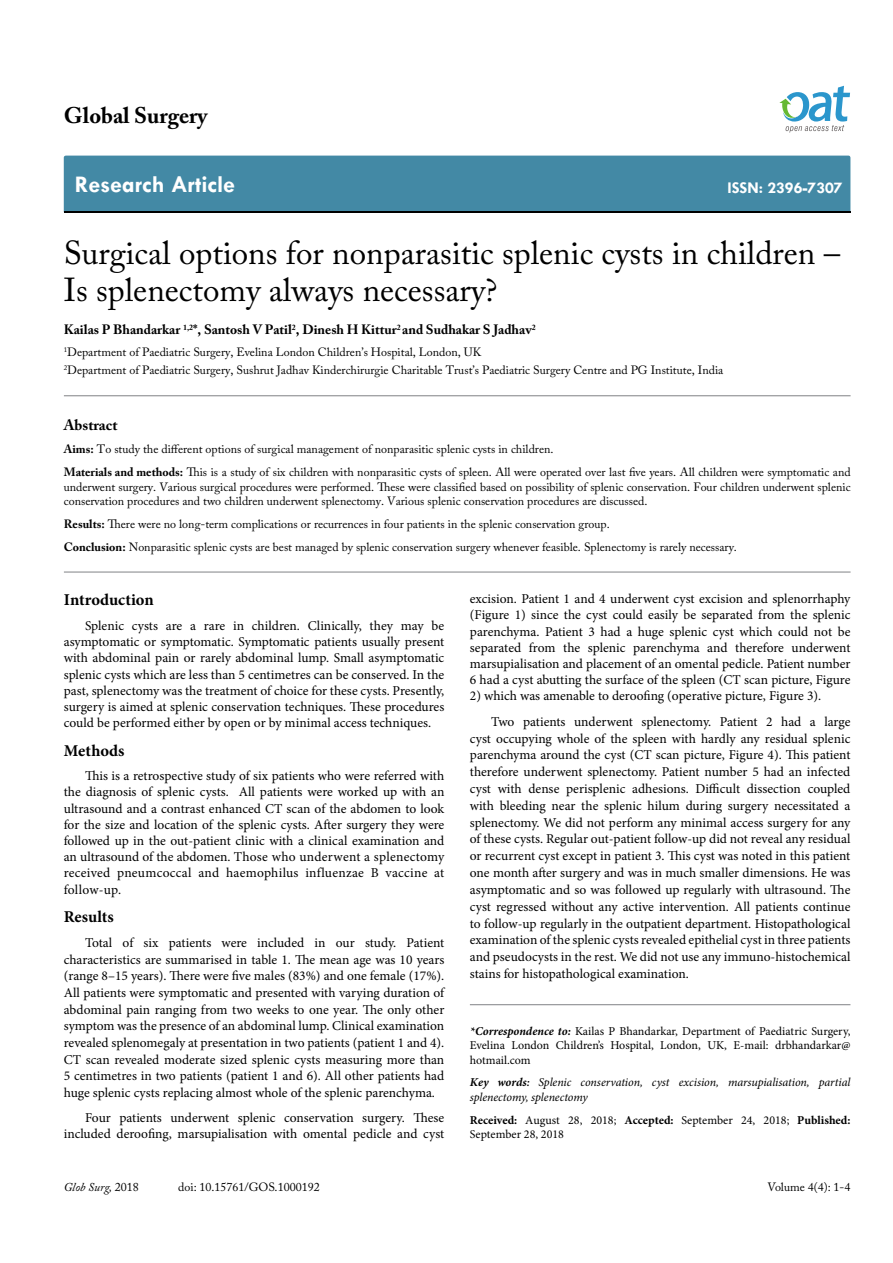
<style>
.page{position:relative;width:893px;height:1263px;background:#fff}
.page>*{position:absolute;margin:0;border:0;box-sizing:border-box;transform-origin:0 0}
.t1{font:33px/37.5px "Adobe Caslon Pro";color:#000}
.t2{font:700 24px "Tw Cen";color:#fff}
.t3{font:700 22.5px "Adobe Caslon Pro";color:#000}
.t4{font:700 16.5px "Minion Pro";color:#000}
.t5{font:700 16.5px "Tw Cen";color:#fff}
.t6{font:700 15px "Adobe Caslon Pro";color:#000}
.t7{font:13.5px/16.2px "Minion Pro";color:#000;text-align:justify}
.t8{font:700 13.5px "Adobe Caslon Pro";color:#000}
.t9{font:12px/23px "Adobe Caslon Pro";color:#000}
.t10{font:12px/14.4px "Minion Pro";color:#000;text-align:justify}
.t11{font:italic 12px/14.4px "Minion Pro";letter-spacing:-.005em;color:#000}
.t12{font:italic 12px "Adobe Caslon Pro";color:#000}
.s1{font-weight:700}
.s2{font-weight:700;font-style:italic}
.s3{font-weight:600}
.s4{font-style:normal}
</style>
<div class="page">
<div style="left:64px;top:156px;width:786px;height:56px;background:#4389a5"></div>
<svg style="left:779px;top:86px;width:71px;height:47px"></svg>
<hr style="left:64px;top:572px;width:787px;height:1px;background:#808285">
<hr style="left:64px;top:395px;width:787px;height:1px;background:#808285">
<hr style="left:470px;top:1004px;width:380px;height:1px;background:#808285">
<h3 class="t3" style="left:64px;top:102px;width:145px">Global Surgery</h3>
<h2 class="t2" style="left:75px;top:170px;width:162px">Research Article</h2>
<p class="t5" style="left:727px;top:178px;width:117px">ISSN: 2396-7307</p>
<h1 class="t1" style="left:64px;top:233px;width:778px">Surgical options for nonparasitic splenic cysts in children –<br>Is splenectomy always necessary?</h1>
<p class="t8" style="left:64px;top:322px;width:473px">Kailas P Bhandarkar <sup>1,2</sup>*, Santosh V Patil<sup>2</sup>, Dinesh H Kittur<sup>2</sup> and Sudhakar S Jadhav<sup>2</sup></p>
<p class="t9" style="left:64px;top:343px;width:661px;line-height:18px"><sup>1</sup>Department of Paediatric Surgery, Evelina London Children’s Hospital, London, UK<br><sup>2</sup>Department of Paediatric Surgery, Sushrut Jadhav Kinderchirurgie Charitable Trust’s Paediatric Surgery Centre and PG Institute, India</p>
<p class="t6" style="left:64px;top:416px;width:55px">Abstract</p>
<p class="t9" style="left:64px;top:438px;width:788px"><span class="s1">Aims:</span> To study the different options of surgical management of nonparasitic splenic cysts in children.<br><span class="s1">Materials and methods:</span> This is a study of six children with nonparasitic cysts of spleen. All were operated over last five years. All children were symptomatic and</p>
<p class="t9" style="left:64px;top:479px;width:788px;line-height:14.4px">underwent surgery. Various surgical procedures were performed. These were classified based on possibility of splenic conservation. Four children underwent splenic conservation procedures and two children underwent splenectomy. Various splenic conservation procedures are discussed.</p>
<p class="t9" style="left:64px;top:512px;width:675px"><span class="s1">Results:</span> There were no long-term complications or recurrences in four patients in the splenic conservation group.<br><span class="s1">Conclusion:</span> Nonparasitic splenic cysts are best managed by splenic conservation surgery whenever feasible. Splenectomy is rarely necessary.</p>
<p class="t4" style="left:64px;top:588px;width:91px">Introduction</p>
<p class="t7" style="left:64px;top:618px;width:382px;text-indent:21px">Splenic cysts are a rare in children. Clinically, they may be asymptomatic or symptomatic. Symptomatic patients usually present with abdominal pain or rarely abdominal lump. Small asymptomatic splenic cysts which are less than 5 centimetres can be conserved. In the past, splenectomy was the treatment of choice for these cysts. Presently, surgery is aimed at splenic conservation techniques. These procedures could be performed either by open or by minimal access techniques.</p>
<p class="t4" style="left:64px;top:739px;width:62px">Methods</p>
<p class="t7" style="left:64px;top:768px;width:382px;text-indent:21px">This is a retrospective study of six patients who were referred with the diagnosis of splenic cysts. All patients were worked up with an ultrasound and a contrast enhanced CT scan of the abdomen to look for the size and location of the splenic cysts. After surgery they were followed up in the out-patient clinic with a clinical examination and an ultrasound of the abdomen. Those who underwent a splenectomy received pneumcoccal and haemophilus influenzae B vaccine at follow-up.</p>
<p class="t4" style="left:64px;top:905px;width:52px">Results</p>
<p class="t7" style="left:64px;top:934px;width:382px;line-height:16.6px;text-indent:21px">Total of six patients were included in our study. Patient characteristics are summarised in table 1. The mean age was 10 years (range 8–15 years). There were five males (83%) and one female (17%).<br>All patients were symptomatic and presented with varying duration of abdominal pain ranging from two weeks to one year. The only other symptom was the presence of an abdominal lump. Clinical examination revealed splenomegaly at presentation in two patients (patient 1 and 4).<br>CT scan revealed moderate sized splenic cysts measuring more than 5 centimetres in two patients (patient 1 and 6). All other patients had huge splenic cysts replacing almost whole of the splenic parenchyma.</p>
<p class="t7" style="left:64px;top:1109px;width:382px;text-align:right">Four patients underwent splenic conservation surgery. These included deroofing, marsupialisation with omental pedicle and cyst</p>
<p class="t7" style="left:470px;top:591px;width:382px">excision. Patient 1 and 4 underwent cyst excision and splenorrhaphy (Figure 1) since the cyst could easily be separated from the splenic parenchyma. Patient 3 had a huge splenic cyst which could not be separated from the splenic parenchyma and therefore underwent marsupialisation and placement of an omental pedicle. Patient number 6 had a cyst abutting the surface of the spleen (CT scan picture, Figure</p>
<p class="t7" style="left:491px;top:683px;width:361px;line-height:25.3px;text-indent:-21px">2) which was amenable to deroofing (operative picture, Figure 3).<br>Two patients underwent splenectomy. Patient 2 had a large</p>
<p class="t7" style="left:470px;top:730px;width:382px;line-height:16.8px">cyst occupying whole of the spleen with hardly any residual splenic parenchyma around the cyst (CT scan picture, Figure 4). This patient therefore underwent splenectomy. Patient number 5 had an infected cyst with dense perisplenic adhesions. Difficult dissection coupled with bleeding near the splenic hilum during surgery necessitated a splenectomy. We did not perform any minimal access surgery for any of these cysts. Regular out-patient follow-up did not reveal any residual or recurrent cyst except in patient 3. This cyst was noted in this patient one month after surgery and was in much smaller dimensions. He was asymptomatic and so was followed up regularly with ultrasound. The cyst regressed without any active intervention. All patients continue to follow-up regularly in the outpatient department. Histopathological examination of the splenic cysts revealed epithelial cyst in three patients and pseudocysts in the rest. We did not use any immuno-histochemical stains for histopathological examination.</p>
<p class="t10" style="left:470px;top:1024px;width:382px"><span class="s2">*Correspondence to:</span> Kailas P Bhandarkar, Department of Paediatric Surgery, Evelina London Children’s Hospital, London, UK, E-mail: drbhandarkar@ hotmail.com</p>
<p class="t11" style="left:470px;top:1075px;width:382px"><span class="s1">Key words</span><span class="s3">:</span> Splenic conservation, cyst excision, marsupialisation, partial splenectomy, splenectomy</p>
<p class="t10" style="left:470px;top:1113px;width:382px"><span class="s1">Received:</span> August 28, 2018; <span class="s1">Accepted:</span> September 24, 2018; <span class="s1">Published:<br></span>September 28, 2018</p>
<p class="t12" style="left:64px;top:1180px;width:76px">Glob Surg, <span class="s4">2018</span></p>
<p class="t9" style="left:178px;top:1176px;width:143px">doi: 10.15761/GOS.1000192</p>
<p class="t9" style="left:767px;top:1176px;width:84px">Volume 4(4): 1-4</p>
</div>
